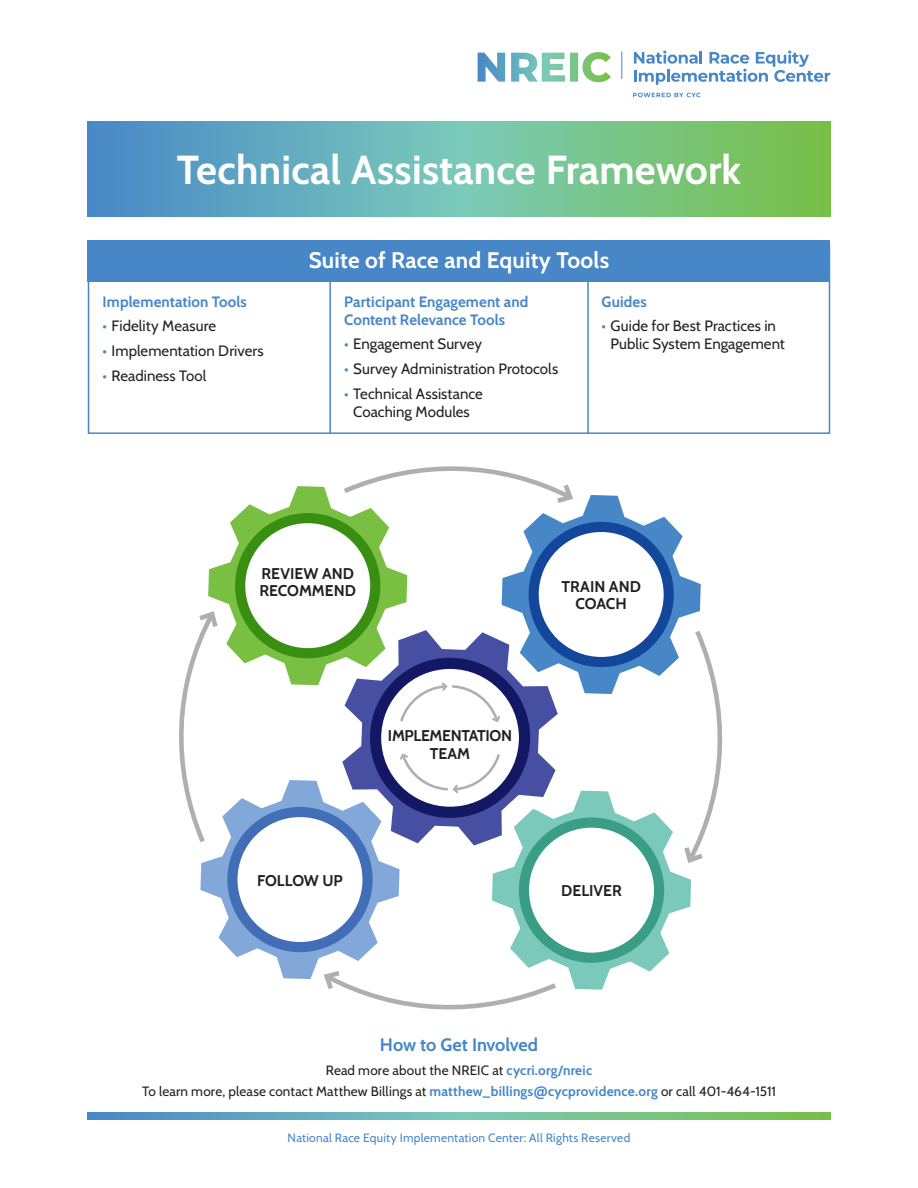
<style>
.page{position:relative;width:918px;height:1188px;background:#fff}
.page>*{position:absolute;margin:0;border:0;box-sizing:border-box;transform-origin:0 0}
.Brand_Book__Headline{font:700 40.5px "Cabin";letter-spacing:.005em;color:#fff}
.Number_1_-_center{font:700 22.5px "Cabin";letter-spacing:.01em;color:#fff}
.t1{font:700 18px "Cabin";letter-spacing:-.01em;color:#4787c7}
.Headers{font:700 15.6px "Cabin";color:#231f20}
.Headers-2{font:700 15.6px "Cabin";letter-spacing:-.02em;color:#231f20}
.Headers-3{font:15px/18px "Cabin";letter-spacing:.005em;color:#231f20;text-align:center}
.Headers-4{font:700 15px/18px "Cabin";letter-spacing:.005em;color:#4787c7}
.Headers-5{font:13.5px "Cabin";letter-spacing:.015em;color:#231f20}
.t2{font:12px "Cabin";letter-spacing:.025em;color:#4787c7}
.s1{color:#4787c7}
.s2{font-weight:700;color:#4787c7}
</style>
<div class="page">
<svg style="left:179px;top:466px;width:544px;height:544px"></svg>
<div style="left:519px;top:818px;width:145px;height:145px;background:#3a9e87;border-radius:50%"></div>
<div style="left:529px;top:828px;width:125px;height:125px;background:#fff;border-radius:50%"></div>
<svg style="left:88px;top:1112px;width:742px;height:8px;background:#6cb69f"></svg>
<svg style="left:621px;top:51px;width:1px;height:28px"></svg>
<svg style="left:634px;top:51px;width:196px;height:34px"></svg>
<svg style="left:633px;top:93px;width:67px;height:4px"></svg>
<svg style="left:478px;top:52px;width:133px;height:30px"></svg>
<svg style="left:88px;top:122px;width:742px;height:94px;background:#6cb69f"></svg>
<div style="left:88px;top:247px;width:742px;height:187px;border:2px solid #4787c7"></div>
<div style="left:88px;top:241px;width:742px;height:41px;background:#4787c7"></div>
<hr style="left:329px;top:275px;width:2px;height:159px;background:#4787c7">
<hr style="left:587px;top:275px;width:2px;height:159px;background:#4787c7">
<p class="Brand_Book__Headline" style="left:177px;top:138px;width:566px">Technical Assistance Framework</p>
<p class="Headers-4" style="left:103px;top:291px;width:146px">Implementation Tools</p>
<p class="Headers-3" style="left:103px;top:316px;width:115px"><span class="s1">•</span> Fidelity Measure</p>
<p class="Headers-3" style="left:103px;top:341px;width:163px"><span class="s1">•</span> Implementation Drivers</p>
<p class="Headers-3" style="left:103px;top:366px;width:105px"><span class="s1">•</span> Readiness Tool</p>
<p class="Number_1_-_center" style="left:309px;top:243px;width:302px">Suite of Race and Equity Tools</p>
<p class="Headers-4" style="left:344px;top:291px;width:186px">Participant Engagement and<br>Content Relevance Tools</p>
<p class="Headers-3" style="left:344px;top:334px;width:139px"><span class="s1">•</span> Engagement Survey</p>
<p class="Headers-3" style="left:344px;top:359px;width:216px"><span class="s1">•</span> Survey Administration Protocols</p>
<p class="Headers-3" style="left:344px;top:384px;width:140px"><span class="s1">•</span> Technical Assistance<br>Coaching Modules</p>
<p class="Headers-4" style="left:602px;top:291px;width:47px">Guides</p>
<p class="Headers-3" style="left:611px;top:316px;width:176px;text-align:left;text-indent:-9px"><span class="s1">•</span> Guide for Best Practices in<br>Public System Engagement</p>
<p class="Headers" style="left:261px;top:561px;width:94px">REVIEW AND</p>
<p class="Headers" style="left:259px;top:579px;width:98px">RECOMMEND</p>
<p class="Headers" style="left:257px;top:868px;width:87px">FOLLOW UP</p>
<p class="Headers-2" style="left:388px;top:724px;width:126px">IMPLEMENTATION</p>
<p class="Headers" style="left:430px;top:741px;width:42px">TEAM</p>
<p class="Headers" style="left:561px;top:574px;width:81px">TRAIN AND</p>
<p class="Headers" style="left:576px;top:592px;width:53px">COACH</p>
<p class="Headers" style="left:561px;top:878px;width:62px">DELIVER</p>
<p class="t1" style="left:380px;top:1031px;width:160px">How to Get Involved</p>
<p class="Headers-5" style="left:326px;top:1060px;width:268px">Read more about the NREIC at <span class="s2">cycri.org/nreic</span></p>
<p class="Headers-5" style="left:142px;top:1081px;width:635px">To learn more, please contact Matthew Billings at <span class="s2">matthew_billings@cycprovidence.org</span> or call 401-464-1511</p>
<p class="t2" style="left:288px;top:1129px;width:344px">National Race Equity Implementation Center: All Rights Reserved</p>
</div>
